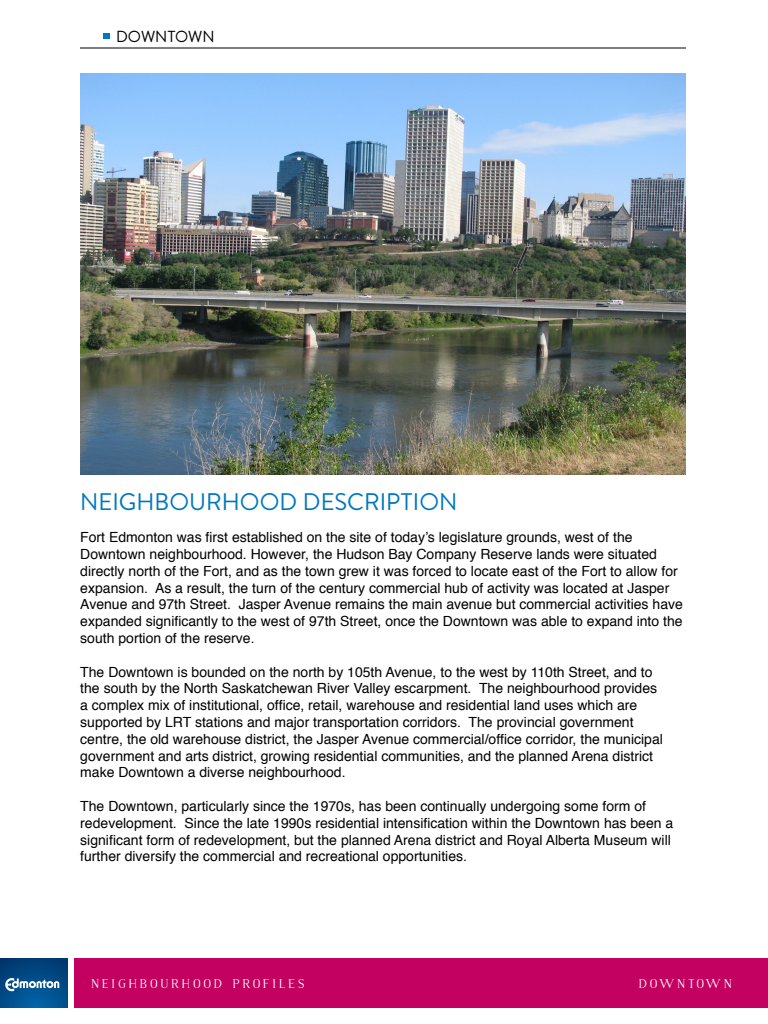
<style>
.page{position:relative;width:768px;height:1024px;background:#fff}
.page>*{position:absolute;margin:0;border:0;box-sizing:border-box;transform-origin:0 0}
.t1{font:24px "Brandon Text";color:#0078bf}
.t2{font:16px "Brandon Text";color:#000}
.t3{font:14px/16.8px "Helvetica";color:#000}
.t4{font:700 12px "Naive";letter-spacing:.2em;color:#fff}
</style>
<div class="page">
<div style="left:0;top:958px;width:68px;height:50px;background:linear-gradient(to bottom,#00396f,#015999)"></div>
<svg style="left:5px;top:978px;width:54px;height:13px"></svg>
<div style="left:74px;top:958px;width:694px;height:50px;background:#c30161"></div>
<hr style="left:80px;top:48px;width:606px;height:1px;background:#000">
<svg style="left:104px;top:34px;width:6px;height:5px"></svg>
<img style="left:80px;top:73px;width:606px;height:402px">
<p class="t2" style="left:116px;top:25px;width:100px">DOWNTOWN</p>
<h1 class="t1" style="left:80px;top:485px;width:379px">NEIGHBOURHOOD DESCRIPTION</h1>
<p class="t3" style="left:80px;top:529px;width:604px">Fort Edmonton was first established on the site of today’s legislature grounds, west of the Downtown neighbourhood. However, the Hudson Bay Company Reserve lands were situated directly north of the Fort, and as the town grew it was forced to locate east of the Fort to allow for expansion. As a result, the turn of the century commercial hub of activity was located at Jasper Avenue and 97th Street. Jasper Avenue remains the main avenue but commercial activities have expanded significantly to the west of 97th Street, once the Downtown was able to expand into the south portion of the reserve.</p>
<p class="t3" style="left:80px;top:664px;width:584px">The Downtown is bounded on the north by 105th Avenue, to the west by 110th Street, and to the south by the North Saskatchewan River Valley escarpment. The neighbourhood provides a complex mix of institutional, office, retail, warehouse and residential land uses which are supported by LRT stations and major transportation corridors. The provincial government centre, the old warehouse district, the Jasper Avenue commercial/office corridor, the municipal government and arts district, growing residential communities, and the planned Arena district make Downtown a diverse neighbourhood.</p>
<p class="t3" style="left:80px;top:798px;width:594px">The Downtown, particularly since the 1970s, has been continually undergoing some form of redevelopment. Since the late 1990s residential intensification within the Downtown has been a significant form of redevelopment, but the planned Arena district and Royal Alberta Museum will further diversify the commercial and recreational opportunities.</p>
<p class="t4" style="left:91px;top:976px;width:215px">NEIGHBOURHOOD PROFILES</p>
<p class="t4" style="left:639px;top:976px;width:95px">DOWNTOWN</p>
</div>
